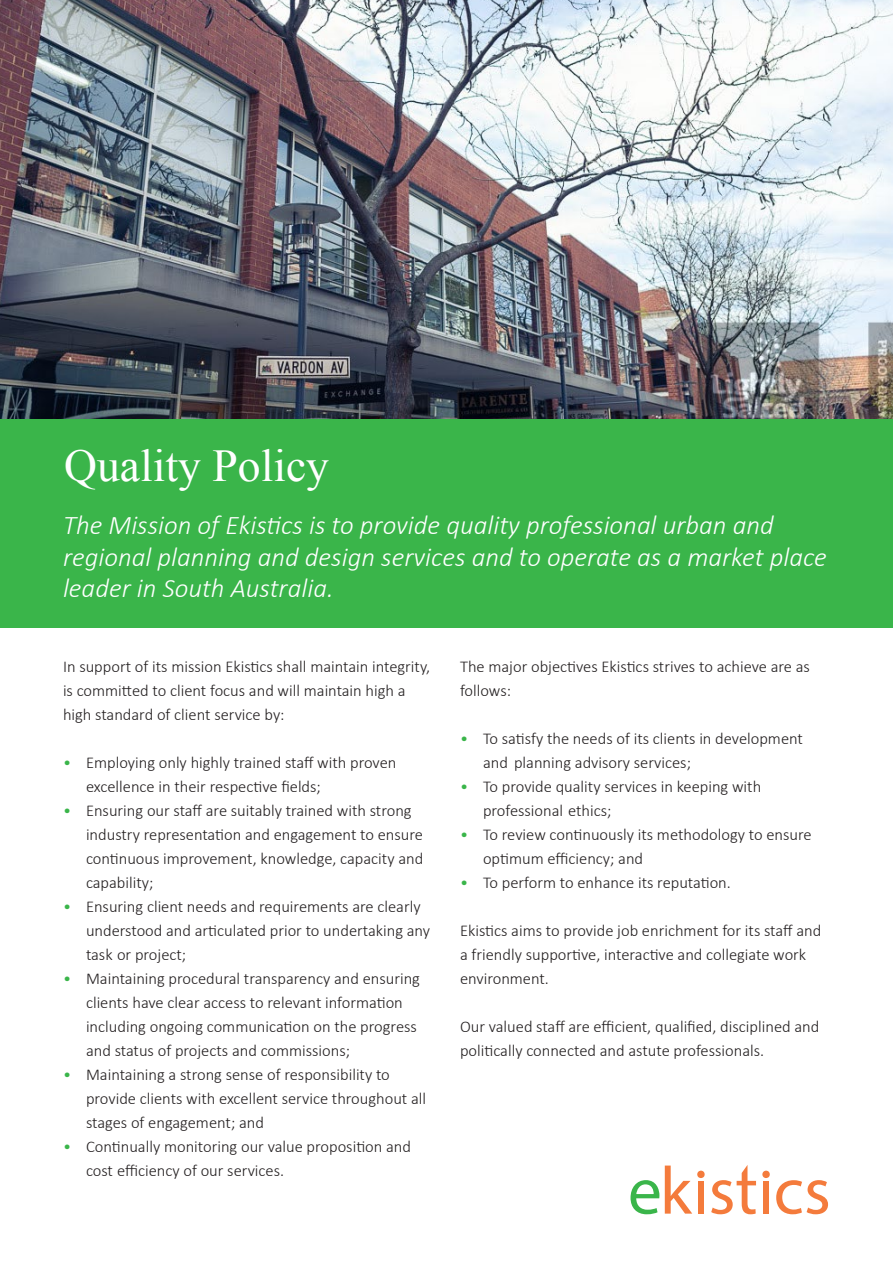
<style>
.page{position:relative;width:893px;height:1263px;background:#fff}
.page>*{position:absolute;margin:0;border:0;box-sizing:border-box;transform-origin:0 0}
.t1{font:45.6px "Iskoola Pota";color:#fff}
.t2{font:italic 300 27px/31.5px "Calibri";color:#fff}
.t3{font:300 16.5px/24px "Calibri";color:#231f20}
.s1{color:#3ab54a}
</style>
<div class="page">
<img style="left:0;top:0;width:893px;height:419px">
<div style="left:0;top:419px;width:893px;height:209px;background:#3ab54a"></div>
<svg style="left:665px;top:1165px;width:27px;height:48px"></svg>
<div style="left:698px;top:1181px;width:6px;height:32px;background:#f47b3c"></div>
<svg style="left:711px;top:1165px;width:45px;height:49px"></svg>
<div style="left:763px;top:1181px;width:6px;height:32px;background:#f47b3c"></div>
<svg style="left:776px;top:1180px;width:52px;height:34px"></svg>
<div style="left:697px;top:1171px;width:8px;height:7px;background:#f47b3c;border-radius:50%"></div>
<div style="left:762px;top:1171px;width:8px;height:7px;background:#f47b3c;border-radius:50%"></div>
<svg style="left:630px;top:1180px;width:29px;height:34px"></svg>
<h1 class="t1" style="left:64px;top:439px;width:267px">Quality Policy</h1>
<h2 class="t2" style="left:63px;top:509px;width:765px">The Mission of Ekistics is to provide quality professional urban and regional planning and design services and to operate as a market place leader in South Australia.</h2>
<p class="t3" style="left:63px;top:654px;width:369px">In support of its mission Ekistics shall maintain integrity, is committed to client focus and will maintain high a high standard of client service by:</p>
<p class="t3" style="left:86px;top:750px;width:312px;text-indent:-23px"><span class="s1">•</span> Employing only highly trained staff with proven excellence in their respective fields;</p>
<p class="t3" style="left:86px;top:798px;width:339px;text-indent:-23px"><span class="s1">•</span> Ensuring our staff are suitably trained with strong industry representation and engagement to ensure continuous improvement, knowledge, capacity and capability;</p>
<p class="t3" style="left:86px;top:894px;width:346px;text-indent:-23px"><span class="s1">•</span> Ensuring client needs and requirements are clearly understood and articulated prior to undertaking any task or project;</p>
<p class="t3" style="left:86px;top:966px;width:336px;text-indent:-23px"><span class="s1">•</span> Maintaining procedural transparency and ensuring clients have clear access to relevant information including ongoing communication on the progress and status of projects and commissions;</p>
<p class="t3" style="left:86px;top:1062px;width:342px;text-indent:-23px"><span class="s1">•</span> Maintaining a strong sense of responsibility to provide clients with excellent service throughout all stages of engagement; and</p>
<p class="t3" style="left:86px;top:1134px;width:327px;text-indent:-23px"><span class="s1">•</span> Continually monitoring our value proposition and cost efficiency of our services.</p>
<p class="t3" style="left:460px;top:654px;width:351px">The major objectives Ekistics strives to achieve are as follows:</p>
<p class="t3" style="left:483px;top:726px;width:321px;text-indent:-23px"><span class="s1">•</span> To satisfy the needs of its clients in development and planning advisory services;</p>
<p class="t3" style="left:483px;top:774px;width:280px;text-indent:-23px"><span class="s1">•</span> To provide quality services in keeping with professional ethics;</p>
<p class="t3" style="left:483px;top:822px;width:330px;text-indent:-23px"><span class="s1">•</span> To review continuously its methodology to ensure optimum efficiency; and</p>
<p class="t3" style="left:460px;top:870px;width:272px"><span class="s1">•</span> To perform to enhance its reputation.</p>
<p class="t3" style="left:460px;top:918px;width:363px">Ekistics aims to provide job enrichment for its staff and a friendly supportive, interactive and collegiate work environment.</p>
<p class="t3" style="left:460px;top:1014px;width:361px">Our valued staff are efficient, qualified, disciplined and politically connected and astute professionals.</p>
</div>
